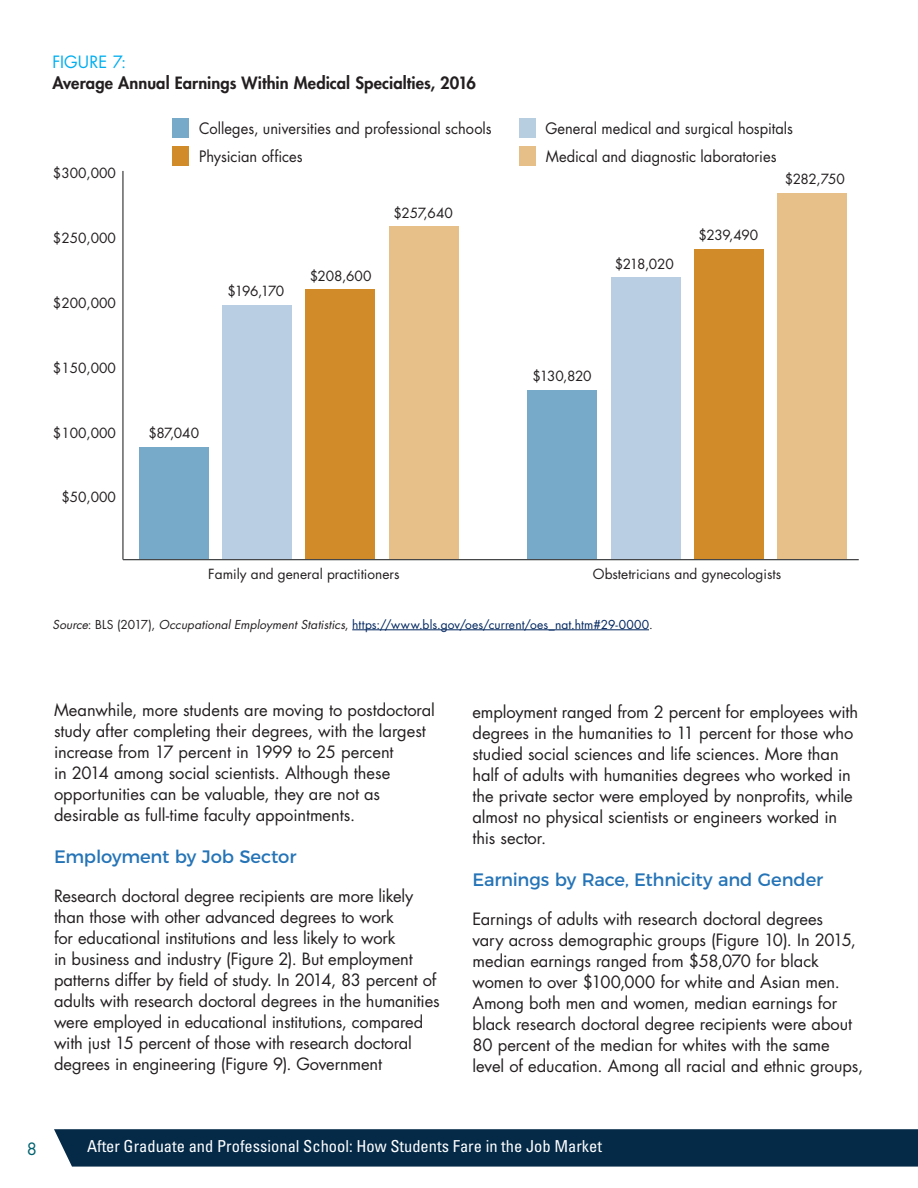
<style>
.page{position:relative;width:918px;height:1188px;background:#fff}
.page>*{position:absolute;margin:0;border:0;box-sizing:border-box;transform-origin:0 0}
.t1{font:18px "Montserrat";letter-spacing:-.01em;color:#2574b7}
.t2{font:16.5px/21px "Futura Std";letter-spacing:-.005em;color:#231f20}
.t3{font:condensed 16.5px "Univers LT Std";color:#fff}
.t4{font:800 16.5px "Futura Std";letter-spacing:.005em;color:#231f20}
.t5{font:16.5px "Futura Std";letter-spacing:.01em;color:#00aeef}
.t6{font:16.5px "Futura Std";color:#00626f}
.t7{font:15.3px "Futura";color:#231f20;scale:.95 1}
.t8{font:13.65px "Futura";color:#231f20}
.t9{font:12px "Futura Std";letter-spacing:.01em;color:#00265f}
.s1{font-style:italic;color:#231f20}
.s2{color:#231f20}
</style>
<div class="page">
<div style="left:54px;top:1129px;width:864px;height:38px;background:#042a48"></div>
<div style="left:139px;top:447px;width:69px;height:113px;background:#77a9c8"></div>
<div style="left:222px;top:305px;width:70px;height:255px;background:#b9cee2"></div>
<div style="left:306px;top:289px;width:69px;height:271px;background:#d18b29"></div>
<div style="left:389px;top:226px;width:69px;height:334px;background:#e7bf88"></div>
<div style="left:528px;top:390px;width:69px;height:170px;background:#77a9c8"></div>
<div style="left:611px;top:277px;width:69px;height:283px;background:#b9cee2"></div>
<div style="left:694px;top:249px;width:69px;height:311px;background:#d18b29"></div>
<div style="left:777px;top:193px;width:70px;height:367px;background:#e7bf88"></div>
<hr style="left:122px;top:171px;width:2px;height:389px;background:#464748">
<hr style="left:123px;top:559px;width:736px;height:1px;background:#464748">
<div style="left:519px;top:119px;width:17px;height:19px;background:#b7cee1"></div>
<div style="left:519px;top:147px;width:17px;height:19px;background:#e6be88"></div>
<div style="left:172px;top:119px;width:17px;height:19px;background:#77a9c8"></div>
<div style="left:172px;top:147px;width:17px;height:19px;background:#d18b29"></div>
<hr style="left:352px;top:630px;width:297px;height:1px;background:#00265f">
<p class="t5" style="left:52px;top:51px;width:75px">FIGURE 7:</p>
<p class="t4" style="left:52px;top:72px;width:425px">Average Annual Earnings Within Medical Specialties, 2016</p>
<p class="t8" style="left:53px;top:164px;width:65px">$300,000</p>
<p class="t8" style="left:53px;top:229px;width:65px">$250,000</p>
<p class="t8" style="left:53px;top:294px;width:65px">$200,000</p>
<p class="t8" style="left:53px;top:358px;width:65px">$150,000</p>
<p class="t8" style="left:53px;top:423px;width:65px">$100,000</p>
<p class="t8" style="left:61px;top:488px;width:56px">$50,000</p>
<p class="t7" style="left:199px;top:118px;width:310px">Colleges, universities and professional schools</p>
<p class="t7" style="left:545px;top:118px;width:262px">General medical and surgical hospitals</p>
<p class="t7" style="left:199px;top:146px;width:111px">Physician offices</p>
<p class="t7" style="left:546px;top:146px;width:244px">Medical and diagnostic laboratories</p>
<p class="t8" style="left:227px;top:282px;width:58px">$196,170</p>
<p class="t8" style="left:310px;top:266px;width:63px">$208,600</p>
<p class="t8" style="left:394px;top:203px;width:61px">$257,640</p>
<p class="t8" style="left:148px;top:423px;width:52px">$87,040</p>
<p class="t8" style="left:615px;top:254px;width:60px">$218,020</p>
<p class="t8" style="left:699px;top:225px;width:61px">$239,490</p>
<p class="t8" style="left:785px;top:169px;width:62px">$282,750</p>
<p class="t8" style="left:533px;top:367px;width:61px">$130,820</p>
<p class="t8" style="left:208px;top:565px;width:193px">Family and general practitioners</p>
<p class="t8" style="left:593px;top:565px;width:190px">Obstetricians and gynecologists</p>
<p class="t9" style="left:52px;top:617px;width:602px"><span class="s1">Source</span><span class="s2">: BLS (2017),</span> <span class="s1">Occupational Employment Statistics</span><span class="s2">,</span> https://www.bls.gov/oes/current/oes_nat.htm#29-0000<span class="s2">.</span></p>
<p class="t2" style="left:54px;top:700px;width:383px">Meanwhile, more students are moving to postdoctoral study after completing their degrees, with the largest increase from 17 percent in 1999 to 25 percent<br>in 2014 among social scientists. Although these opportunities can be valuable, they are not as desirable as full-time faculty appointments.</p>
<p class="t1" style="left:54px;top:843px;width:244px">Employment by Job Sector</p>
<p class="t2" style="left:54px;top:886px;width:387px">Research doctoral degree recipients are more likely than those with other advanced degrees to work<br>for educational institutions and less likely to work<br>in business and industry (Figure 2). But employment patterns differ by field of study. In 2014, 83 percent of adults with research doctoral degrees in the humanities were employed in educational institutions, compared with just 15 percent of those with research doctoral degrees in engineering (Figure 9). Government</p>
<p class="t2" style="left:473px;top:701px;width:387px">employment ranged from 2 percent for employees with degrees in the humanities to 11 percent for those who studied social sciences and life sciences. More than half of adults with humanities degrees who worked in the private sector were employed by nonprofits, while almost no physical scientists or engineers worked in this sector.</p>
<p class="t1" style="left:472px;top:865px;width:352px">Earnings by Race, Ethnicity and Gender</p>
<p class="t2" style="left:472px;top:908px;width:392px">Earnings of adults with research doctoral degrees<br>vary across demographic groups (Figure 10). In 2015, median earnings ranged from $58,070 for black women to over $100,000 for white and Asian men.<br>Among both men and women, median earnings for black research doctoral degree recipients were about 80 percent of the median for whites with the same level of education. Among all racial and ethnic groups,</p>
<p class="t6" style="left:27px;top:1138px;width:12px">8</p>
<p class="t3" style="left:87px;top:1136px;width:517px">After Graduate and Professional School: How Students Fare in the Job Market</p>
</div>
